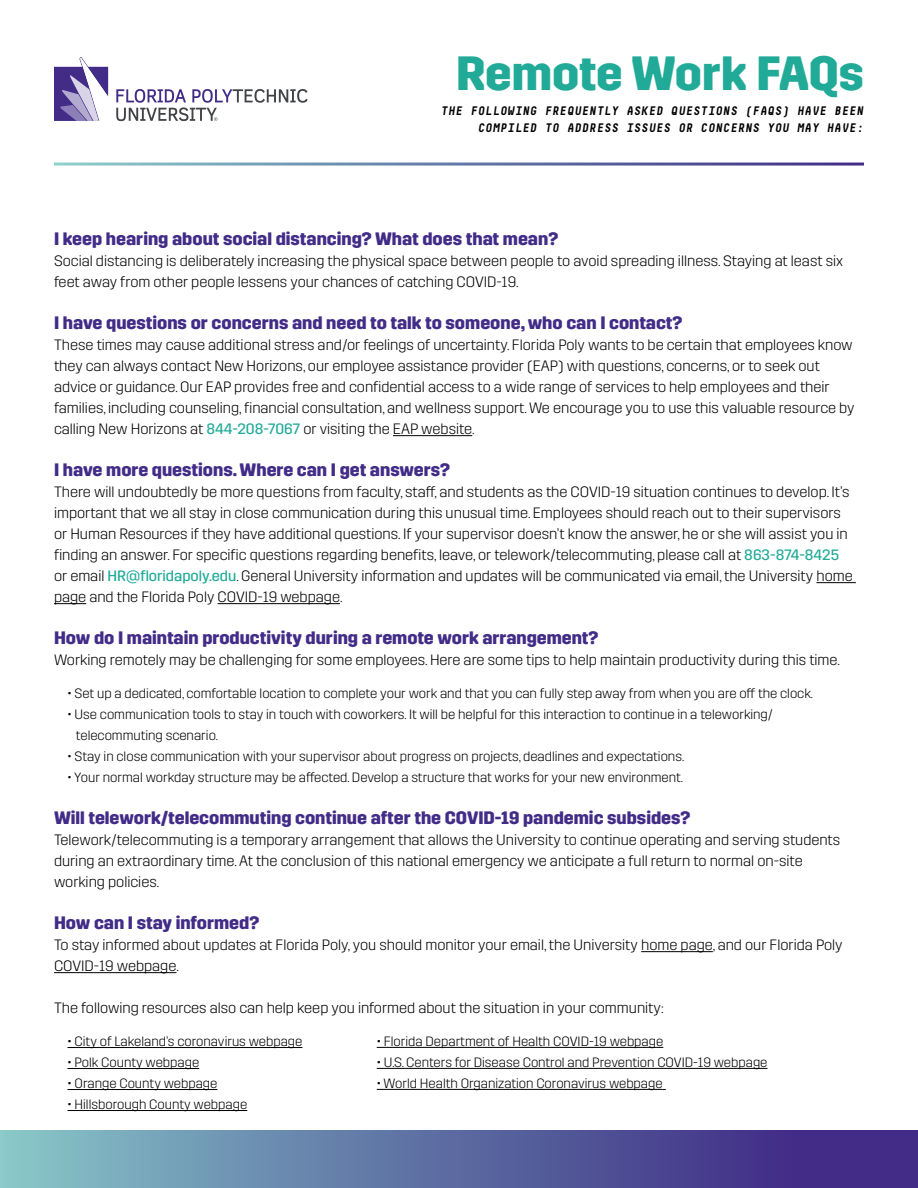
<style>
.page{position:relative;width:918px;height:1188px;background:#fff}
.page>*{position:absolute;margin:0;border:0;box-sizing:border-box;transform-origin:0 0}
.t1{font:700 48px "Trim";letter-spacing:-.01em;color:#20aa97}
.t2{font:700 18px "Trim";color:#422c88}
.t3{font:300 15px/21px "Trim";color:#000}
.t4{font:300 13.5px/21px "Trim";color:#000}
.t5{font:italic 700 12.3px/16.5px "Decima Mono";color:#000;text-align:right}
.s1{font-weight:400;color:#20aa97}
</style>
<div class="page">
<hr style="left:393px;top:435px;width:79px;height:1px;background:#000">
<hr style="left:816px;top:582px;width:40px;height:1px;background:#000">
<hr style="left:54px;top:603px;width:32px;height:1px;background:#000">
<hr style="left:218px;top:603px;width:122px;height:1px;background:#000">
<hr style="left:641px;top:951px;width:72px;height:1px;background:#000">
<hr style="left:54px;top:972px;width:122px;height:1px;background:#000">
<hr style="left:68px;top:1047px;width:234px;height:1px;background:#000">
<hr style="left:68px;top:1068px;width:131px;height:1px;background:#000">
<hr style="left:68px;top:1089px;width:149px;height:1px;background:#000">
<hr style="left:68px;top:1110px;width:179px;height:1px;background:#000">
<svg style="left:54px;top:57px;width:54px;height:64px"></svg>
<svg style="left:116px;top:89px;width:192px;height:32px"></svg>
<hr style="left:377px;top:1047px;width:286px;height:1px;background:#000">
<hr style="left:377px;top:1068px;width:391px;height:1px;background:#000">
<hr style="left:377px;top:1089px;width:286px;height:1px;background:#000">
<svg style="left:0;top:1131px;width:918px;height:57px;background:#5d6ca2"></svg>
<h1 class="t1" style="left:456px;top:45px;width:409px">Remote Work FAQs</h1>
<p class="t5" style="left:441px;top:103px;width:425px">THE FOLLOWING FREQUENTLY ASKED QUESTIONS (FAQS) HAVE BEEN<br>COMPILED TO ADDRESS ISSUES OR CONCERNS YOU MAY HAVE:</p>
<p class="t2" style="left:54px;top:229px;width:506px">I keep hearing about social distancing? What does that mean?</p>
<p class="t3" style="left:54px;top:251px;width:791px">Social distancing is deliberately increasing the physical space between people to avoid spreading illness. Staying at least six feet away from other people lessens your chances of catching COVID-19.</p>
<p class="t2" style="left:54px;top:313px;width:630px">I have questions or concerns and need to talk to someone, who can I contact?</p>
<p class="t3" style="left:54px;top:335px;width:802px">These times may cause additional stress and/or feelings of uncertainty. Florida Poly wants to be certain that employees know they can always contact New Horizons, our employee assistance provider (EAP) with questions, concerns, or to seek out advice or guidance. Our EAP provides free and confidential access to a wide range of services to help employees and their families, including counseling, financial consultation, and wellness support. We encourage you to use this valuable resource by calling New Horizons at <span class="s1">844-208-7067</span> or visiting the EAP website.</p>
<p class="t2" style="left:54px;top:460px;width:397px">I have more questions. Where can I get answers?</p>
<p class="t3" style="left:54px;top:482px;width:800px">There will undoubtedly be more questions from faculty, staff, and students as the COVID-19 situation continues to develop. It’s important that we all stay in close communication during this unusual time. Employees should reach out to their supervisors or Human Resources if they have additional questions. If your supervisor doesn’t know the answer, he or she will assist you in finding an answer. For specific questions regarding benefits, leave, or telework/telecommuting, please call at <span class="s1">863-874-8425 </span>or email <span class="s1">HR@floridapoly.edu</span>. General University information and updates will be communicated via email, the University home page and the Florida Poly COVID-19 webpage.</p>
<p class="t2" style="left:54px;top:628px;width:546px">How do I maintain productivity during a remote work arrangement?</p>
<p class="t3" style="left:54px;top:650px;width:788px">Working remotely may be challenging for some employees. Here are some tips to help maintain productivity during this time.</p>
<p class="t4" style="left:68px;top:683px;width:747px">• Set up a dedicated, comfortable location to complete your work and that you can fully step away from when you are off the clock.</p>
<p class="t4" style="left:76px;top:704px;width:699px;text-indent:-8px">• Use communication tools to stay in touch with coworkers. It will be helpful for this interaction to continue in a teleworking/ telecommuting scenario.</p>
<p class="t4" style="left:68px;top:746px;width:618px">• Stay in close communication with your supervisor about progress on projects, deadlines and expectations.</p>
<p class="t4" style="left:68px;top:767px;width:617px">• Your normal workday structure may be affected. Develop a structure that works for your new environment.</p>
<p class="t2" style="left:54px;top:808px;width:638px">Will telework/telecommuting continue after the COVID-19 pandemic subsides?</p>
<p class="t3" style="left:54px;top:830px;width:788px">Telework/telecommuting is a temporary arrangement that allows the University to continue operating and serving students during an extraordinary time. At the conclusion of this national emergency we anticipate a full return to normal on-site working policies.</p>
<p class="t2" style="left:54px;top:913px;width:207px">How can I stay informed?</p>
<p class="t3" style="left:54px;top:935px;width:790px">To stay informed about updates at Florida Poly, you should monitor your email, the University home page, and our Florida Poly<br>COVID-19 webpage.</p>
<p class="t3" style="left:54px;top:998px;width:611px">The following resources also can help keep you informed about the situation in your community:</p>
<p class="t4" style="left:68px;top:1031px;width:236px">• City of Lakeland’s coronavirus webpage</p>
<p class="t4" style="left:68px;top:1052px;width:133px">• Polk County webpage</p>
<p class="t4" style="left:68px;top:1073px;width:151px">• Orange County webpage</p>
<p class="t4" style="left:68px;top:1094px;width:181px">• Hillsborough County webpage</p>
<p class="t4" style="left:377px;top:1031px;width:288px">• Florida Department of Health COVID-19 webpage</p>
<p class="t4" style="left:377px;top:1052px;width:392px">• U.S. Centers for Disease Control and Prevention COVID-19 webpage</p>
<p class="t4" style="left:377px;top:1073px;width:287px">• World Health Organization Coronavirus webpage</p>
</div>
